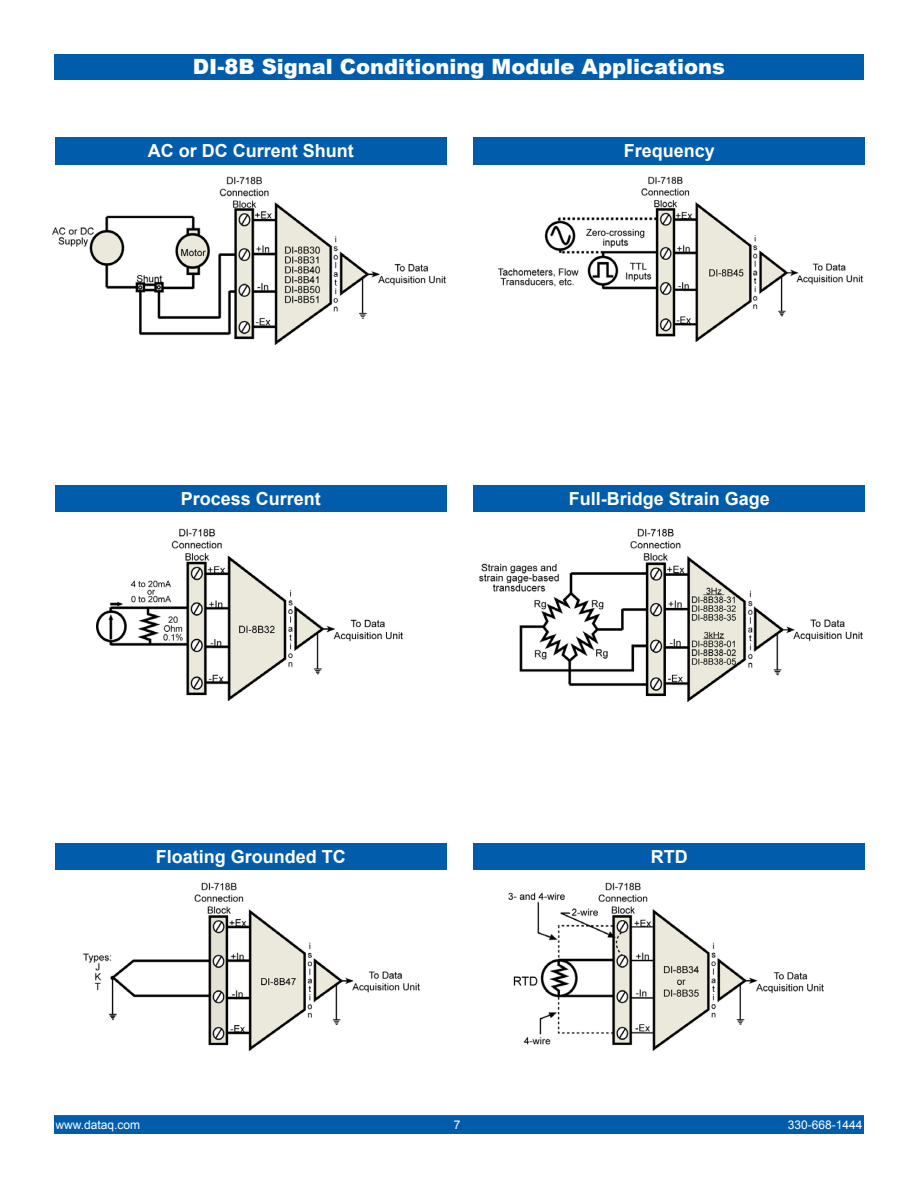
<style>
.page{position:relative;width:918px;height:1188px;background:#fff}
.page>*{position:absolute;margin:0;border:0;box-sizing:border-box;transform-origin:0 0}
.t1{font:900 21px "Arial";color:#fff}
.t2{font:700 18px "Arial";color:#fff}
.t3{font:12px "Arial";color:#fff}
</style>
<div class="page">
<div style="left:55px;top:1116px;width:808px;height:17px;background:#015dab"></div>
<div style="left:54px;top:1115px;width:810px;height:19px;border:2px solid #015dab"></div>
<div style="left:54px;top:54px;width:810px;height:26px;background:#015dab"></div>
<img style="left:53px;top:176px;width:393px;height:168px">
<div style="left:55px;top:137px;width:392px;height:27px;background:#015dab"></div>
<img style="left:497px;top:176px;width:366px;height:165px">
<div style="left:474px;top:137px;width:391px;height:27px;background:#015dab"></div>
<img style="left:96px;top:528px;width:308px;height:173px">
<div style="left:55px;top:485px;width:392px;height:27px;background:#015dab"></div>
<img style="left:479px;top:528px;width:384px;height:174px">
<div style="left:474px;top:485px;width:391px;height:27px;background:#015dab"></div>
<img style="left:83px;top:882px;width:337px;height:169px">
<div style="left:55px;top:843px;width:392px;height:27px;background:#015dab"></div>
<img style="left:509px;top:882px;width:315px;height:169px">
<div style="left:474px;top:843px;width:391px;height:27px;background:#015dab"></div>
<p class="t1" style="left:193px;top:52px;width:534px">DI-8B Signal Conditioning Module Applications</p>
<p class="t2" style="left:148px;top:139px;width:207px">AC or DC Current Shunt</p>
<p class="t2" style="left:624px;top:139px;width:93px">Frequency</p>
<p class="t2" style="left:181px;top:487px;width:142px">Process Current</p>
<p class="t2" style="left:569px;top:487px;width:203px">Full-Bridge Strain Gage</p>
<p class="t2" style="left:156px;top:845px;width:192px">Floating Grounded TC</p>
<p class="t2" style="left:651px;top:845px;width:38px">RTD</p>
<p class="t3" style="left:56px;top:1117px;width:86px">www.dataq.com</p>
<p class="t3" style="left:454px;top:1117px;width:8px">7</p>
<p class="t3" style="left:788px;top:1117px;width:76px">330-668-1444</p>
</div>
